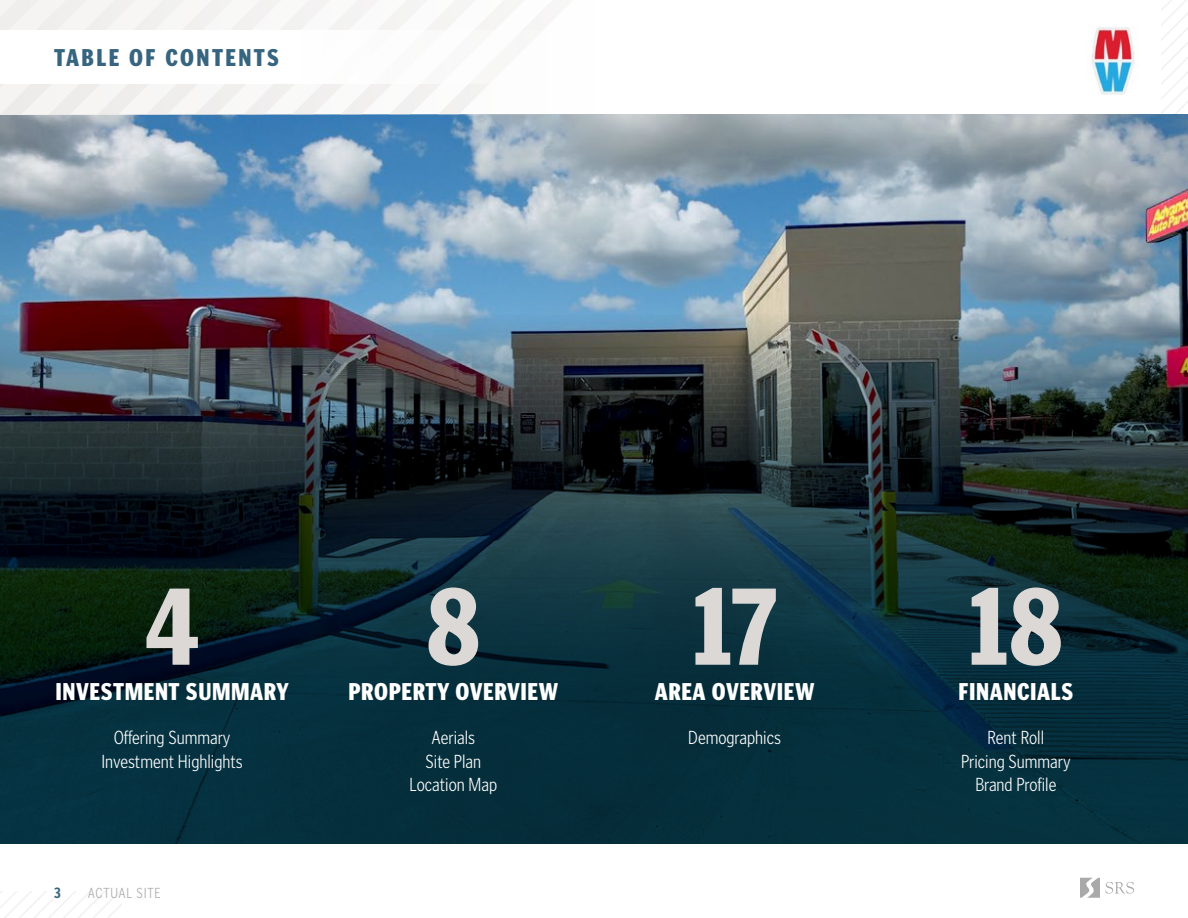
<style>
.page{position:relative;width:1188px;height:918px;background:#fff}
.page>*{position:absolute;margin:0;border:0;box-sizing:border-box;transform-origin:0 0}
.t1{font:900 108px "Poynter Gothic Text Cond";color:#dbd8d6}
.t2{font:900 24px "Poynter Gothic Text Cond";letter-spacing:.025em;color:#fff}
.t3{font:900 24px "Poynter Gothic Text Cond";letter-spacing:.1em;color:#37657f}
.t4{font:300 19.5px/23.4px "Poynter Gothic Text Cond";color:#fff;text-align:center}
.t5{font:300 15px "Poynter Gothic Text Cond";letter-spacing:.05em;color:#aaa9aa}
.t6{font:700 15px "Poynter Gothic Text Cond";color:#37657f}
</style>
<div class="page">
<img style="left:0;top:115px;width:1188px;height:199px">
<img style="left:0;top:314px;width:1188px;height:530px">
<svg style="left:0;top:891px;width:122px;height:27px"></svg>
<svg style="left:1080px;top:878px;width:54px;height:20px"></svg>
<svg style="left:0;top:0;width:574px;height:115px"></svg>
<svg style="left:1161px;top:0;width:27px;height:115px"></svg>
<div style="left:0;top:30px;width:594px;height:54px;background:#fff"></div>
<img style="left:1091px;top:27px;width:44px;height:67px">
<p class="t3" style="left:54px;top:44px;width:227px">TABLE OF CONTENTS</p>
<h1 class="t1" style="left:426px;top:566px;width:56px">8</h1>
<p class="t2" style="left:349px;top:678px;width:211px">PROPERTY OVERVIEW</p>
<h1 class="t1" style="left:145px;top:566px;width:56px">4</h1>
<p class="t2" style="left:55px;top:678px;width:235px">INVESTMENT SUMMARY</p>
<p class="t4" style="left:101px;top:726px;width:143px">Offering Summary<br>Investment Highlights</p>
<p class="t4" style="left:410px;top:726px;width:89px">Aerials<br>Site Plan<br>Location Map</p>
<p class="t6" style="left:54px;top:884px;width:8px">3</p>
<p class="t5" style="left:88px;top:885px;width:74px">ACTUAL SITE</p>
<h1 class="t1" style="left:692px;top:566px;width:86px">17</h1>
<p class="t2" style="left:655px;top:678px;width:161px">AREA OVERVIEW</p>
<p class="t4" style="left:688px;top:726px;width:94px">Demographics</p>
<h1 class="t1" style="left:968px;top:566px;width:97px">18</h1>
<p class="t2" style="left:958px;top:678px;width:116px">FINANCIALS</p>
<p class="t4" style="left:961px;top:726px;width:111px">Rent Roll<br>Pricing Summary<br>Brand Profile</p>
</div>
